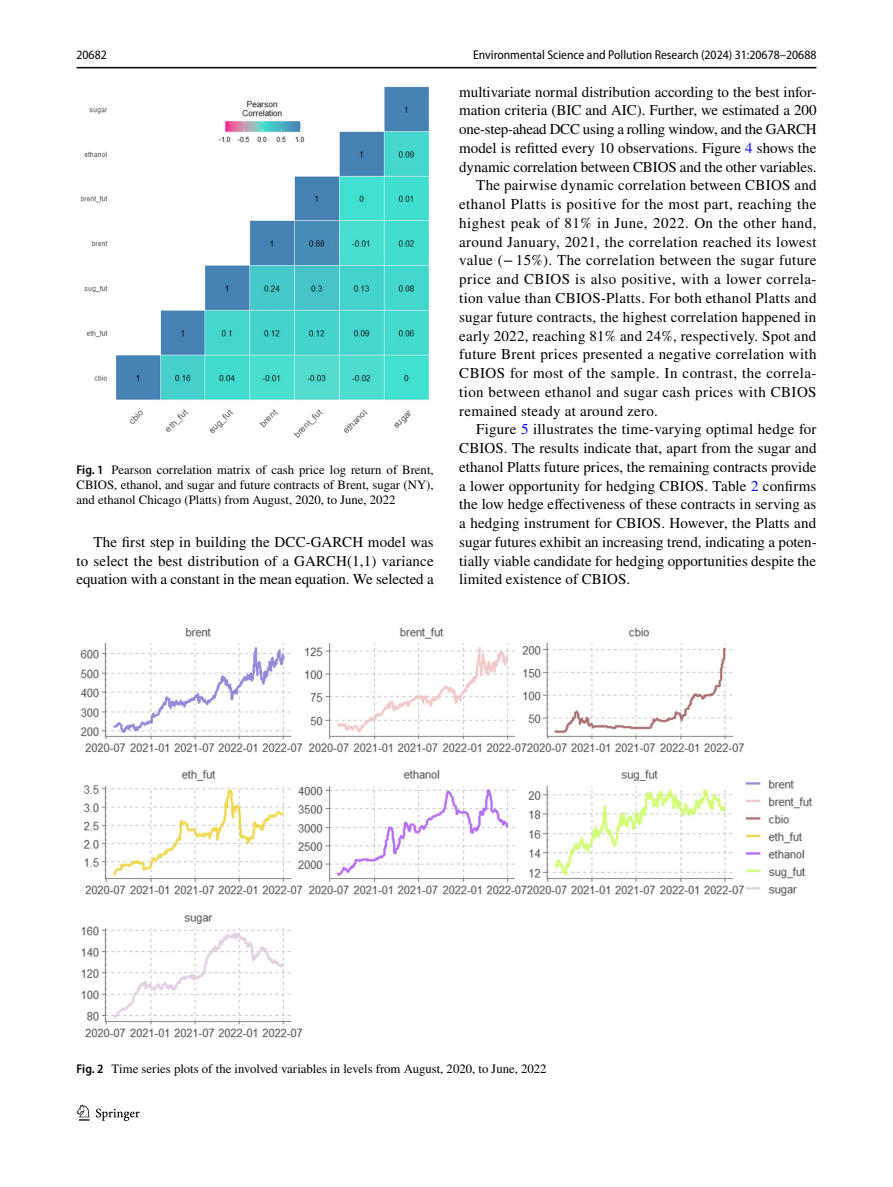
<style>
.page{position:relative;width:893px;height:1187px;background:#fff}
.page>*{position:absolute;margin:0;border:0;box-sizing:border-box;transform-origin:0 0}
.t1{font:15px/18.8px "STIX";letter-spacing:.01em;color:#000;text-align:justify}
.t2{font:15px "STIX";letter-spacing:.03em;color:#000}
.t3{font:15px "STIX";letter-spacing:-.015em;color:#000}
.t4{font:12.75px/15px "STIX";color:#000;text-align:justify}
.t5{font:semi-condensed 12.75px "Myriad Pro";color:#000}
.s1{font-family:"Myriad Pro";font-weight:600;font-stretch:semi-condensed}
.s2{color:#00f}
</style>
<div class="page">
<hr style="left:77px;top:67px;width:739px;height:1px;background:#000">
<svg style="left:77px;top:1104px;width:12px;height:16px"></svg>
<svg style="left:96px;top:1108px;width:44px;height:12px"></svg>
<img style="left:81px;top:87px;width:348px;height:351px">
<img style="left:81px;top:627px;width:731px;height:410px">
<p class="t5" style="left:77px;top:48px;width:32px">20682</p>
<p class="t5" style="left:473px;top:48px;width:345px">Environmental Science and Pollution Research (2024) 31:20678–20688</p>
<p class="t4" style="left:77px;top:463px;width:359px"><span class="s1">Fig. 1</span> Pearson correlation matrix of cash price log return of Brent, CBIOS, ethanol, and sugar and future contracts of Brent, sugar (NY), and ethanol Chicago (Platts) from August, 2020, to June, 2022</p>
<p class="t1" style="left:77px;top:533px;width:359px;text-indent:17px">The first step in building the DCC-GARCH model was to select the best distribution of a GARCH(1,1) variance equation with a constant in the mean equation. We selected a</p>
<p class="t1" style="left:459px;top:83px;width:359px">multivariate normal distribution according to the best infor-</p>
<p class="t1" style="left:459px;top:102px;width:359px">mation criteria (BIC and AIC). Further, we estimated a 200</p>
<p class="t3" style="left:459px;top:119px;width:359px">one-step-ahead DCC using a rolling window, and the GARCH</p>
<p class="t1" style="left:459px;top:139px;width:359px">model is refitted every 10 observations. Figure <span class="s2">4</span> shows the</p>
<p class="t1" style="left:459px;top:158px;width:359px">dynamic correlation between CBIOS and the other variables.</p>
<p class="t1" style="left:476px;top:177px;width:342px">The pairwise dynamic correlation between CBIOS and</p>
<p class="t1" style="left:459px;top:196px;width:359px">ethanol Platts is positive for the most part, reaching the</p>
<p class="t2" style="left:459px;top:212px;width:359px">highest peak of 81% in June, 2022. On the other hand,</p>
<p class="t1" style="left:459px;top:233px;width:359px">around January, 2021, the correlation reached its lowest</p>
<p class="t1" style="left:459px;top:252px;width:359px">value (−15%). The correlation between the sugar future</p>
<p class="t2" style="left:459px;top:269px;width:359px">price and CBIOS is also positive, with a lower correla-</p>
<p class="t1" style="left:459px;top:289px;width:359px">tion value than CBIOS-Platts. For both ethanol Platts and</p>
<p class="t1" style="left:459px;top:308px;width:359px">sugar future contracts, the highest correlation happened in</p>
<p class="t1" style="left:459px;top:327px;width:359px">early 2022, reaching 81% and 24%, respectively. Spot and</p>
<p class="t1" style="left:459px;top:346px;width:359px">future Brent prices presented a negative correlation with</p>
<p class="t2" style="left:459px;top:362px;width:359px">CBIOS for most of the sample. In contrast, the correla-</p>
<p class="t1" style="left:459px;top:383px;width:359px">tion between ethanol and sugar cash prices with CBIOS</p>
<p class="t1" style="left:459px;top:402px;width:200px">remained steady at around zero.</p>
<p class="t1" style="left:476px;top:421px;width:342px">Figure <span class="s2">5</span> illustrates the time-varying optimal hedge for</p>
<p class="t1" style="left:459px;top:439px;width:359px">CBIOS. The results indicate that, apart from the sugar and</p>
<p class="t1" style="left:459px;top:458px;width:359px">ethanol Platts future prices, the remaining contracts provide</p>
<p class="t1" style="left:459px;top:477px;width:359px">a lower opportunity for hedging CBIOS. Table <span class="s2">2</span> confirms</p>
<p class="t1" style="left:459px;top:496px;width:359px">the low hedge effectiveness of these contracts in serving as</p>
<p class="t1" style="left:459px;top:514px;width:358px">a hedging instrument for CBIOS. However, the Platts and</p>
<p class="t1" style="left:459px;top:533px;width:359px">sugar futures exhibit an increasing trend, indicating a poten-</p>
<p class="t1" style="left:459px;top:552px;width:358px">tially viable candidate for hedging opportunities despite the</p>
<p class="t1" style="left:459px;top:571px;width:172px">limited existence of CBIOS.</p>
<p class="t4" style="left:77px;top:1061px;width:472px"><span class="s1">Fig. 2</span> Time series plots of the involved variables in levels from August, 2020, to June, 2022</p>
</div>
